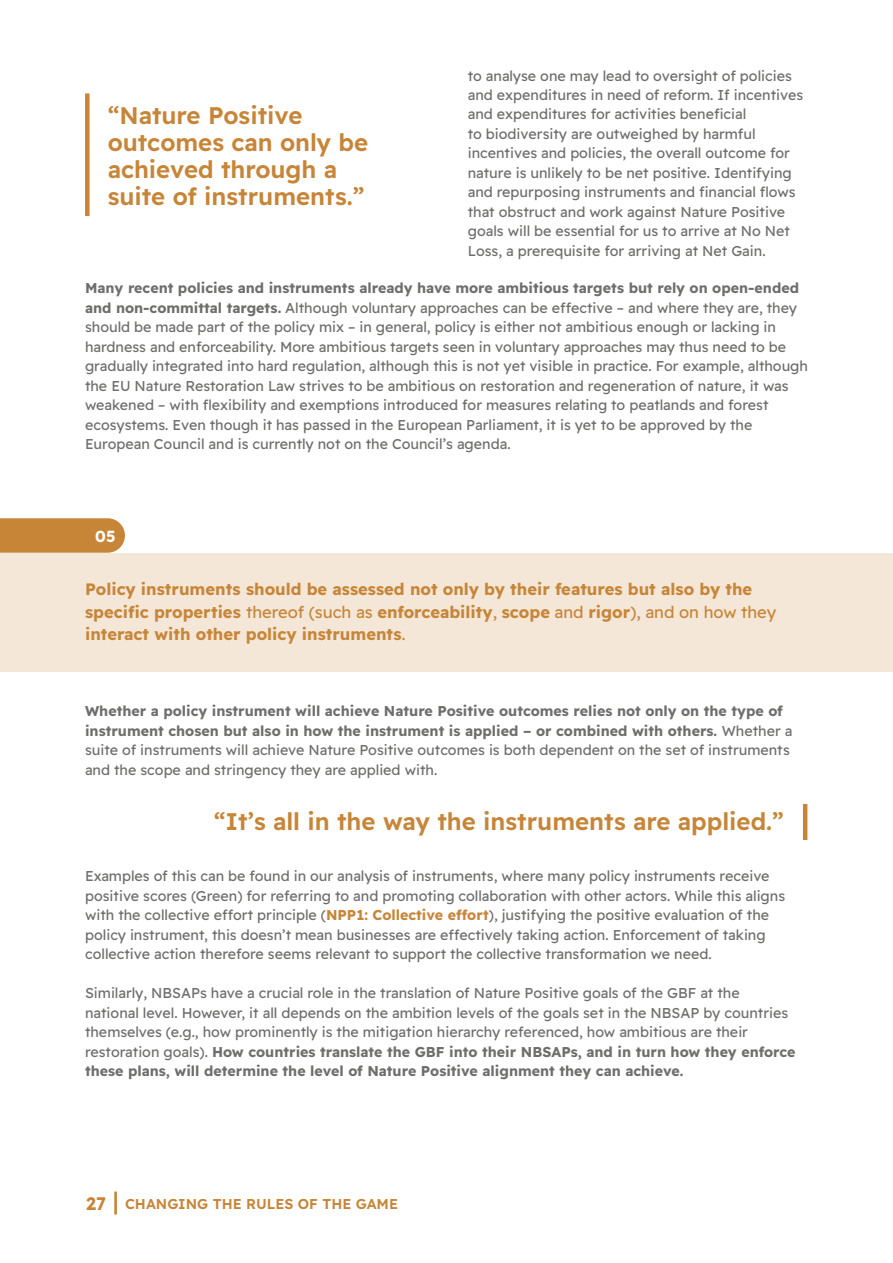
<style>
.page{position:relative;width:893px;height:1263px;background:#fff}
.page>*{position:absolute;margin:0;border:0;box-sizing:border-box;transform-origin:0 0}
.t1{font:600 24px/27px "Readex Pro";color:#c78538}
.t2{font:700 16.5px/22.5px "Readex Pro";color:#c78538}
.t3{font:700 15.9px "Readex Pro";color:#fff}
.t4{font:14.25px/19.5px "Readex Pro";color:#6e6e6c}
.t5{font:700 14.25px/19.5px "Readex Pro";color:#6e6e6c}
.t6{font:600 14.25px "Readex Pro";color:#c78538}
.s1{font-weight:700}
.s2{font-weight:400}
.s3{font-weight:700;color:#c78538}
.s4{font-weight:700;font-size:18px}
</style>
<div class="page">
<hr style="left:114px;top:1191px;width:3px;height:23px;background:#c78538">
<div style="left:85px;top:93px;width:5px;height:123px;background:#c78538"></div>
<hr style="left:803px;top:804px;width:4px;height:36px;background:#c78538">
<div style="left:0;top:553px;width:893px;height:119px;background:#f4e7d7"></div>
<svg style="left:0;top:518px;width:125px;height:35px;background:#c98a41"></svg>
<h1 class="t1" style="left:108px;top:102px;width:262px">“Nature Positive outcomes can only be achieved through a suite of instruments.”</h1>
<p class="t4" style="left:468px;top:66px;width:337px">to analyse one may lead to oversight of policies and expenditures in need of reform. If incentives and expenditures for activities beneficial<br>to biodiversity are outweighed by harmful incentives and policies, the overall outcome for nature is unlikely to be net positive. Identifying and repurposing instruments and financial flows that obstruct and work against Nature Positive goals will be essential for us to arrive at No Net Loss, a prerequisite for arriving at Net Gain.</p>
<p class="t4" style="left:85px;top:279px;width:724px"><span class="s1">Many recent policies and instruments already have more ambitious targets but rely on open-ended and non-committal targets.</span> Although voluntary approaches can be effective – and where they are, they should be made part of the policy mix – in general, policy is either not ambitious enough or lacking in hardness and enforceability. More ambitious targets seen in voluntary approaches may thus need to be gradually integrated into hard regulation, although this is not yet visible in practice. For example, although the EU Nature Restoration Law strives to be ambitious on restoration and regeneration of nature, it was weakened – with flexibility and exemptions introduced for measures relating to peatlands and forest ecosystems. Even though it has passed in the European Parliament, it is yet to be approved by the European Council and is currently not on the Council’s agenda.</p>
<p class="t3" style="left:95px;top:527px;width:22px">05</p>
<p class="t2" style="left:85px;top:578px;width:693px">Policy instruments should be assessed not only by their features but also by the specific properties <span class="s2">thereof (such as</span> enforceability<span class="s2">,</span> scope <span class="s2">and</span> rigor<span class="s2">), and on how they </span>interact with other policy instruments<span class="s2">.</span></p>
<p class="t5" style="left:85px;top:702px;width:709px">Whether a policy instrument will achieve Nature Positive outcomes relies not only on the type of instrument chosen but also in how the instrument is applied – or combined with others. <span class="s2">Whether a suite of instruments will achieve Nature Positive outcomes is both dependent on the set of instruments and the scope and stringency they are applied with.</span></p>
<h1 class="t1" style="left:214px;top:808px;width:571px">“It’s all in the way the instruments are applied.”</h1>
<p class="t4" style="left:85px;top:866px;width:702px">Examples of this can be found in our analysis of instruments, where many policy instruments receive positive scores (Green) for referring to and promoting collaboration with other actors. While this aligns with the collective effort principle (<span class="s3">NPP1: Collective effort</span>), justifying the positive evaluation of the policy instrument, this doesn’t mean businesses are effectively taking action. Enforcement of taking collective action therefore seems relevant to support the collective transformation we need.</p>
<p class="t4" style="left:85px;top:983px;width:712px">Similarly, NBSAPs have a crucial role in the translation of Nature Positive goals of the GBF at the national level. However, it all depends on the ambition levels of the goals set in the NBSAP by countries themselves (e.g., how prominently is the mitigation hierarchy referenced, how ambitious are their restoration goals). <span class="s1">How countries translate the GBF into their NBSAPs, and in turn how they enforce these plans, will determine the level of Nature Positive alignment they can achieve.</span></p>
<p class="t6" style="left:86px;top:1195px;width:313px"><span class="s4">27</span> CHANGING THE RULES OF THE GAME</p>
</div>
